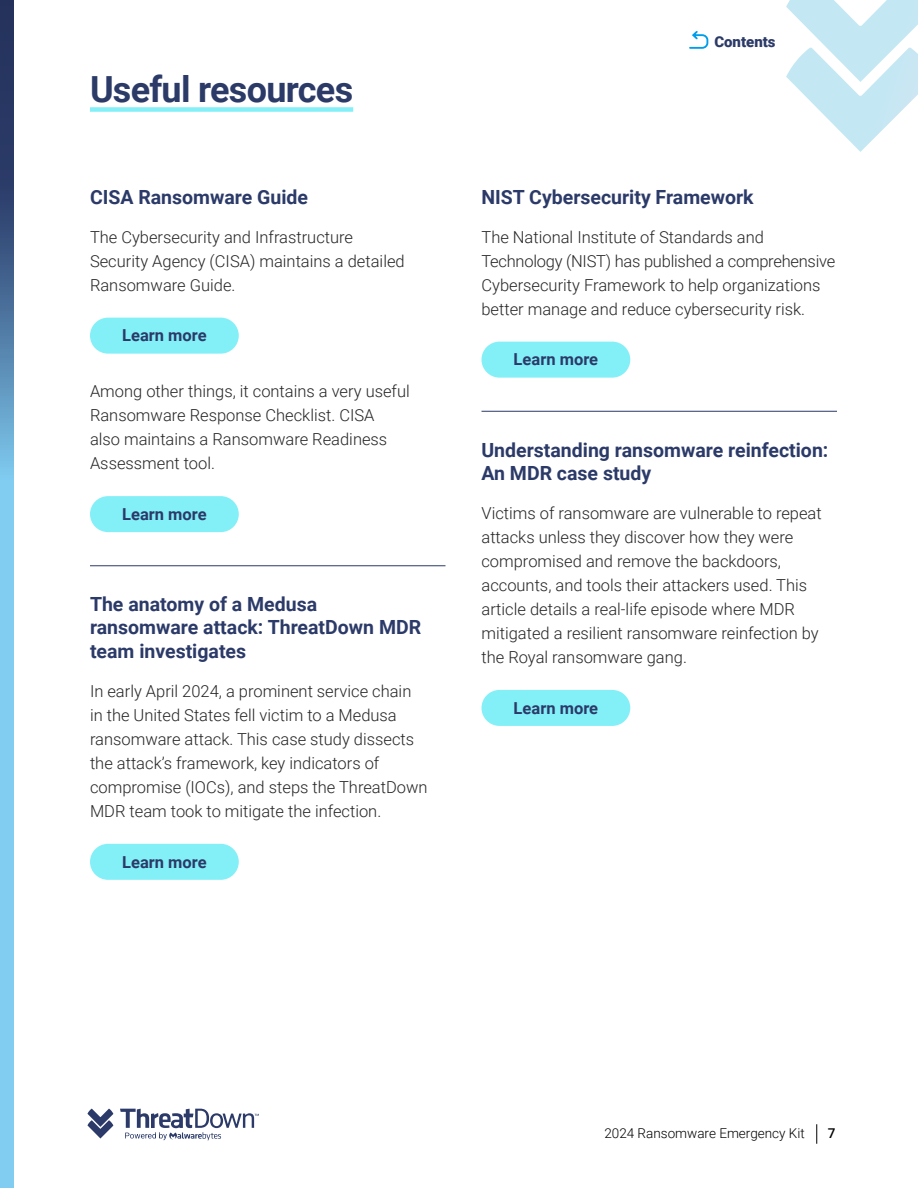
<style>
.page{position:relative;width:918px;height:1188px;background:#fff}
.page>*{position:absolute;margin:0;border:0;box-sizing:border-box;transform-origin:0 0}
.t1{font:700 36px "Roboto";letter-spacing:-.02em;color:#2b3a67}
.t2{font:700 19.5px/23.4px "Roboto";color:#2b3a68}
.t3{font:300 16.5px/24px "Roboto";color:#252525}
.t4{font:700 16.5px "Roboto";color:#2b3a68}
.t5{font:900 15px "Roboto";color:#2b3a67}
.t6{font:300 13.5px "Roboto";color:#000}
.t7{font:500 13.5px "Roboto";color:#000}
</style>
<div class="page">
<svg style="left:816px;top:1124px;width:1px;height:20px"></svg>
<svg style="left:87px;top:1109px;width:26px;height:30px"></svg>
<svg style="left:120px;top:1109px;width:139px;height:31px"></svg>
<svg style="left:786px;top:0;width:132px;height:152px"></svg>
<svg style="left:689px;top:31px;width:20px;height:18px"></svg>
<svg style="left:0;top:0;width:14px;height:1188px;background:#67a2c9"></svg>
<div style="left:90px;top:107px;width:263px;height:5px;background:#83f0f8"></div>
<hr style="left:90px;top:565px;width:356px;height:1px;background:#2b3a68">
<div style="left:90px;top:318px;width:149px;height:36px;background:#83f0f8;border-radius:18px"></div>
<div style="left:90px;top:496px;width:149px;height:36px;background:#83f0f8;border-radius:18px"></div>
<div style="left:90px;top:844px;width:149px;height:36px;background:#83f0f8;border-radius:18px"></div>
<hr style="left:482px;top:411px;width:355px;height:1px;background:#2b3a68">
<div style="left:482px;top:342px;width:148px;height:36px;background:#83f0f8;border-radius:18px"></div>
<div style="left:482px;top:690px;width:148px;height:36px;background:#83f0f8;border-radius:18px"></div>
<h1 class="t1" style="left:90px;top:64px;width:265px">Useful resources</h1>
<p class="t2" style="left:90px;top:184px;width:220px">CISA Ransomware Guide</p>
<p class="t3" style="left:90px;top:224px;width:316px">The Cybersecurity and Infrastructure<br>Security Agency (CISA) maintains a detailed<br>Ransomware Guide.</p>
<p class="t4" style="left:122px;top:324px;width:86px">Learn more</p>
<p class="t3" style="left:90px;top:379px;width:321px">Among other things, it contains a very useful Ransomware Response Checklist. CISA<br>also maintains a Ransomware Readiness Assessment tool.</p>
<p class="t4" style="left:122px;top:502px;width:86px">Learn more</p>
<p class="t2" style="left:90px;top:592px;width:333px">The anatomy of a Medusa ransomware attack: ThreatDown MDR team investigates</p>
<p class="t3" style="left:90px;top:678px;width:339px">In early April 2024, a prominent service chain in the United States fell victim to a Medusa ransomware attack. This case study dissects the attack’s framework, key indicators of compromise (IOCs), and steps the ThreatDown MDR team took to mitigate the infection.</p>
<p class="t4" style="left:122px;top:850px;width:86px">Learn more</p>
<p class="t5" style="left:714px;top:31px;width:63px">Contents</p>
<p class="t2" style="left:482px;top:184px;width:274px">NIST Cybersecurity Framework</p>
<p class="t3" style="left:482px;top:224px;width:355px">The National Institute of Standards and Technology (NIST) has published a comprehensive Cybersecurity Framework to help organizations better manage and reduce cybersecurity risk.</p>
<p class="t4" style="left:514px;top:348px;width:86px">Learn more</p>
<p class="t2" style="left:482px;top:437px;width:348px">Understanding ransomware reinfection:<br>An MDR case study</p>
<p class="t3" style="left:482px;top:500px;width:342px">Victims of ransomware are vulnerable to repeat attacks unless they discover how they were compromised and remove the backdoors, accounts, and tools their attackers used. This article details a real-life episode where MDR mitigated a resilient ransomware reinfection by the Royal ransomware gang.</p>
<p class="t4" style="left:514px;top:696px;width:86px">Learn more</p>
<p class="t6" style="left:604px;top:1124px;width:202px">2024 Ransomware Emergency Kit</p>
<p class="t7" style="left:828px;top:1124px;width:9px">7</p>
</div>
